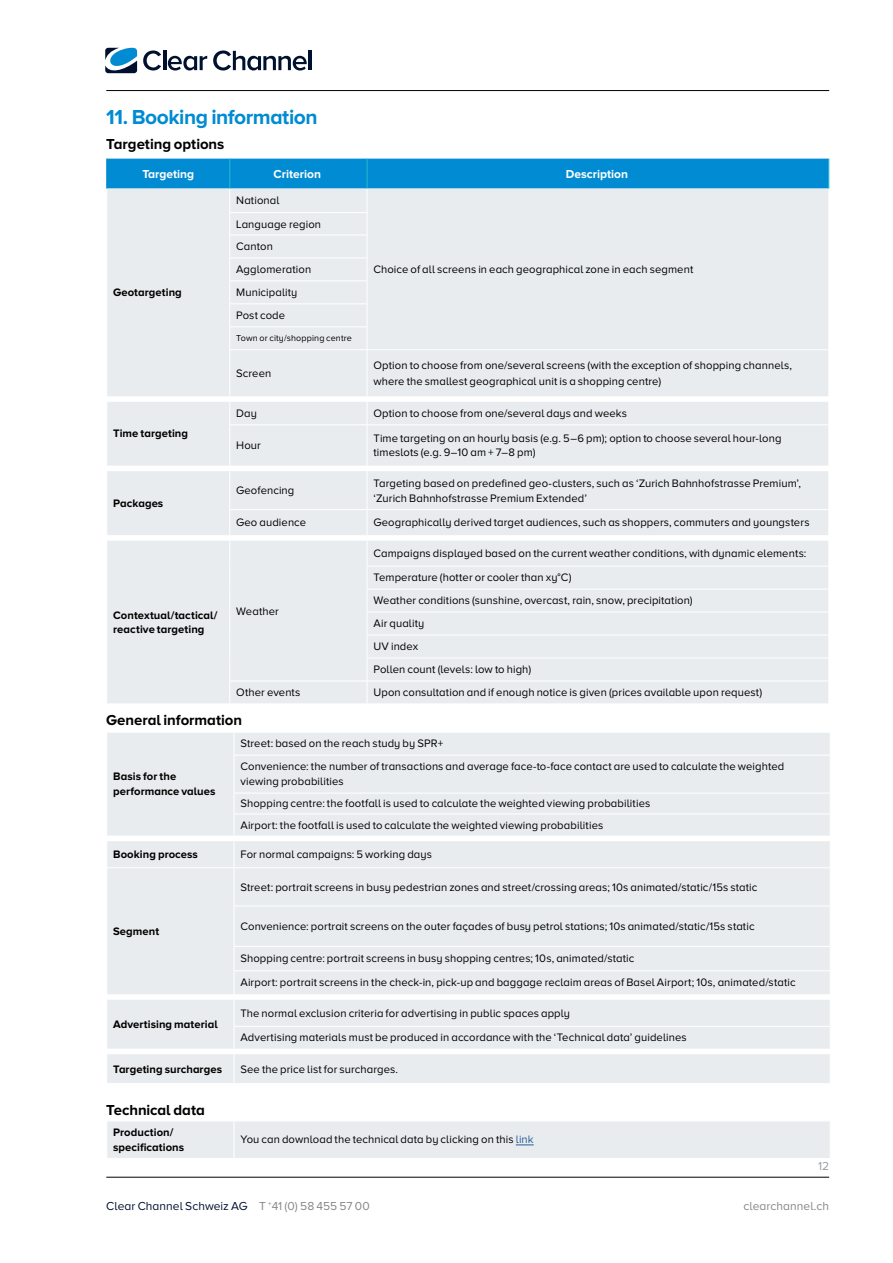
<style>
.page{position:relative;width:893px;height:1263px;background:#fff}
.page>*{position:absolute;margin:0;border:0;box-sizing:border-box;transform-origin:0 0}
.t1{font:700 21px "Proxima Nova A";letter-spacing:-.02em;color:#008bd2}
.t2{font:700 15px "Proxima Nova A";letter-spacing:-.005em;color:#000}
.t3{font:12px "Proxima Nova A";letter-spacing:.005em;color:#001130}
.t4{font:700 12px "Proxima Nova A";color:#fff}
.t5{font:12px "Proxima Nova A";letter-spacing:.005em;color:#878787}
.t6{font:12px "Proxima Nova A";color:#949fa7}
.t7{font:11.25px/23px "Proxima Nova A";letter-spacing:.01em;color:#000}
.t8{font:700 11.25px/14.9px "Proxima Nova A";letter-spacing:.005em;color:#000}
.t9{font:9px "Proxima Nova A";letter-spacing:.015em;color:#000}
.s1{color:#275b9b}
.s2{color:#878787}
</style>
<div class="page">
<hr style="left:106px;top:90px;width:723px;height:1px;background:#000">
<hr style="left:106px;top:1177px;width:723px;height:1px;background:#000">
<svg style="left:143px;top:50px;width:18px;height:20px"></svg>
<hr style="left:163px;top:51px;width:3px;height:19px;background:#001130">
<svg style="left:168px;top:56px;width:39px;height:14px"></svg>
<svg style="left:213px;top:50px;width:94px;height:20px"></svg>
<hr style="left:309px;top:51px;width:3px;height:19px;background:#001130">
<svg style="left:105px;top:48px;width:32px;height:25px"></svg>
<div style="left:107px;top:350px;width:721px;height:353px;background:#e9ecee"></div>
<svg style="left:107px;top:159px;width:721px;height:191px;background:#c5dde9"></svg>
<hr style="left:230px;top:349px;width:137px;height:1px;background:#fff">
<hr style="left:230px;top:350px;width:1px;height:46px;background:#fff">
<hr style="left:367px;top:349px;width:461px;height:1px;background:#fff">
<hr style="left:367px;top:350px;width:1px;height:46px;background:#fff">
<svg style="left:230px;top:402px;width:1px;height:22px"></svg>
<svg style="left:367px;top:402px;width:1px;height:22px"></svg>
<hr style="left:230px;top:424px;width:137px;height:1px;background:#fff">
<hr style="left:230px;top:425px;width:1px;height:41px;background:#fff">
<hr style="left:367px;top:424px;width:461px;height:1px;background:#fff">
<hr style="left:367px;top:425px;width:1px;height:41px;background:#fff">
<hr style="left:230px;top:471px;width:1px;height:38px;background:#fff">
<hr style="left:367px;top:471px;width:1px;height:38px;background:#fff">
<hr style="left:230px;top:509px;width:137px;height:1px;background:#fff">
<svg style="left:230px;top:510px;width:1px;height:25px"></svg>
<hr style="left:367px;top:509px;width:461px;height:1px;background:#fff">
<svg style="left:367px;top:510px;width:1px;height:25px"></svg>
<hr style="left:367px;top:566px;width:461px;height:1px;background:#fff">
<hr style="left:367px;top:589px;width:461px;height:1px;background:#fff">
<hr style="left:367px;top:612px;width:461px;height:1px;background:#fff">
<hr style="left:367px;top:635px;width:461px;height:1px;background:#fff">
<hr style="left:367px;top:658px;width:461px;height:1px;background:#fff">
<hr style="left:230px;top:681px;width:137px;height:1px;background:#fff">
<svg style="left:230px;top:541px;width:1px;height:162px"></svg>
<hr style="left:367px;top:681px;width:461px;height:1px;background:#fff">
<svg style="left:367px;top:541px;width:1px;height:162px"></svg>
<hr style="left:106px;top:159px;width:1px;height:30px;background:#008bd2">
<hr style="left:229px;top:159px;width:1px;height:30px;background:#29b8ce">
<hr style="left:367px;top:159px;width:1px;height:30px;background:#29b8ce">
<hr style="left:828px;top:159px;width:1px;height:30px;background:#29b8ce">
<div style="left:107px;top:733px;width:723px;height:350px;background:#e9ecee"></div>
<svg style="left:234px;top:733px;width:1px;height:22px"></svg>
<hr style="left:234px;top:755px;width:597px;height:1px;background:#fff">
<hr style="left:234px;top:755px;width:1px;height:38px;background:#fff">
<hr style="left:234px;top:793px;width:597px;height:1px;background:#fff">
<hr style="left:234px;top:813px;width:597px;height:1px;background:#fff">
<svg style="left:234px;top:794px;width:1px;height:73px"></svg>
<hr style="left:106px;top:867px;width:128px;height:1px;background:#fff">
<hr style="left:234px;top:867px;width:597px;height:1px;background:#fff">
<hr style="left:234px;top:868px;width:1px;height:38px;background:#fff">
<hr style="left:234px;top:906px;width:597px;height:1px;background:#fff">
<hr style="left:234px;top:906px;width:1px;height:40px;background:#fff">
<hr style="left:234px;top:946px;width:597px;height:1px;background:#fff">
<hr style="left:234px;top:970px;width:597px;height:1px;background:#fff">
<svg style="left:234px;top:947px;width:1px;height:47px"></svg>
<hr style="left:234px;top:1026px;width:597px;height:1px;background:#fff">
<svg style="left:234px;top:1000px;width:1px;height:83px"></svg>
<div style="left:107px;top:1121px;width:723px;height:37px;background:#e9ecee"></div>
<h1 class="t1" style="left:106px;top:105px;width:213px">11. Booking information</h1>
<h2 class="t2" style="left:106px;top:135px;width:120px">Targeting options</h2>
<p class="t4" style="left:142px;top:167px;width:53px">Targeting</p>
<p class="t4" style="left:274px;top:167px;width:49px">Criterion</p>
<p class="t4" style="left:566px;top:167px;width:64px">Description</p>
<p class="t8" style="left:113px;top:285px;width:70px">Geotargeting</p>
<p class="t8" style="left:113px;top:426px;width:77px">Time targeting</p>
<p class="t8" style="left:113px;top:495px;width:52px">Packages</p>
<p class="t8" style="left:113px;top:607px;width:106px">Contextual/tactical/ reactive targeting</p>
<p class="t7" style="left:236px;top:189px;width:45px">National</p>
<p class="t7" style="left:236px;top:212px;width:86px">Language region<br>Canton<br>Agglomeration<br>Municipality<br>Post code</p>
<p class="t9" style="left:236px;top:333px;width:117px">Town or city/shopping centre</p>
<p class="t7" style="left:236px;top:361px;width:37px">Screen</p>
<p class="t7" style="left:373px;top:356px;width:420px;line-height:16.5px">Option to choose from one/several screens (with the exception of shopping channels, where the smallest geographical unit is a shopping centre)</p>
<p class="t7" style="left:373px;top:257px;width:321px">Choice of all screens in each geographical zone in each segment</p>
<p class="t7" style="left:236px;top:402px;width:22px">Day</p>
<p class="t7" style="left:373px;top:402px;width:255px">Option to choose from one/several days and weeks</p>
<p class="t7" style="left:236px;top:434px;width:26px">Hour</p>
<p class="t7" style="left:373px;top:430px;width:410px;line-height:14.9px">Time targeting on an hourly basis (e.g. 5–6 pm); option to choose several hour-long timeslots (e.g. 9–10 am + 7–8 pm)</p>
<p class="t7" style="left:236px;top:479px;width:60px">Geofencing</p>
<p class="t7" style="left:373px;top:475px;width:429px;line-height:14.9px">Targeting based on predefined geo-clusters, such as ‘Zurich Bahnhofstrasse Premium’, ‘Zurich Bahnhofstrasse Premium Extended’</p>
<p class="t7" style="left:236px;top:511px;width:71px">Geo audience</p>
<p class="t7" style="left:373px;top:511px;width:438px">Geographically derived target audiences, such as shoppers, commuters and youngsters</p>
<p class="t7" style="left:236px;top:599px;width:44px">Weather</p>
<p class="t7" style="left:373px;top:541px;width:434px;line-height:24.3px">Campaigns displayed based on the current weather conditions, with dynamic elements:<br>Temperature (hotter or cooler than xy°C)</p>
<p class="t7" style="left:373px;top:589px;width:321px">Weather conditions (sunshine, overcast, rain, snow, precipitation)<br>Air quality<br>UV index<br>Pollen count (levels: low to high)</p>
<p class="t7" style="left:236px;top:681px;width:66px">Other events</p>
<p class="t7" style="left:373px;top:681px;width:390px">Upon consultation and if enough notice is given (prices available upon request)</p>
<h2 class="t2" style="left:106px;top:711px;width:137px">General information</h2>
<p class="t8" style="left:113px;top:769px;width:104px">Basis for the performance values</p>
<p class="t7" style="left:240px;top:732px;width:545px">Street: based on the reach study by SPR+<br>Convenience: the number of transactions and average face-to-face contact are used to calculate the weighted</p>
<p class="t7" style="left:240px;top:771px;width:411px;line-height:21.6px">viewing probabilities<br>Shopping centre: the footfall is used to calculate the weighted viewing probabilities<br>Airport: the footfall is used to calculate the weighted viewing probabilities</p>
<p class="t8" style="left:113px;top:847px;width:86px">Booking process</p>
<p class="t7" style="left:240px;top:843px;width:193px">For normal campaigns: 5 working days</p>
<p class="t8" style="left:113px;top:923px;width:48px">Segment</p>
<p class="t7" style="left:240px;top:875px;width:518px">Street: portrait screens in busy pedestrian zones and street/crossing areas; 10s animated/static/15s static</p>
<p class="t7" style="left:240px;top:914px;width:516px">Convenience: portrait screens on the outer façades of busy petrol stations; 10s animated/static/15s static</p>
<p class="t7" style="left:240px;top:946px;width:557px;line-height:23.9px">Shopping centre: portrait screens in busy shopping centres; 10s, animated/static<br>Airport: portrait screens in the check-in, pick-up and baggage reclaim areas of Basel Airport; 10s, animated/static</p>
<p class="t8" style="left:113px;top:1016px;width:106px">Advertising material</p>
<p class="t7" style="left:240px;top:1001px;width:448px;line-height:24.5px">The normal exclusion criteria for advertising in public spaces apply<br>Advertising materials must be produced in accordance with the ‘Technical data’ guidelines</p>
<p class="t8" style="left:113px;top:1061px;width:110px">Targeting surcharges</p>
<p class="t7" style="left:240px;top:1057px;width:159px">See the price list for surcharges.</p>
<h2 class="t2" style="left:106px;top:1101px;width:100px">Technical data</h2>
<p class="t8" style="left:113px;top:1124px;width:73px">Production/ specifications</p>
<p class="t7" style="left:240px;top:1128px;width:295px">You can download the technical data by clicking on this <span class="s1">link</span></p>
<p class="t6" style="left:818px;top:1159px;width:13px">12</p>
<p class="t3" style="left:106px;top:1200px;width:265px">Clear Channel Schweiz AG <span class="s2">T</span> <sup>+</sup><span class="s2">41 (0) 58 455 57 00</span></p>
<p class="t5" style="left:744px;top:1200px;width:87px">clearchannel.ch</p>
</div>
